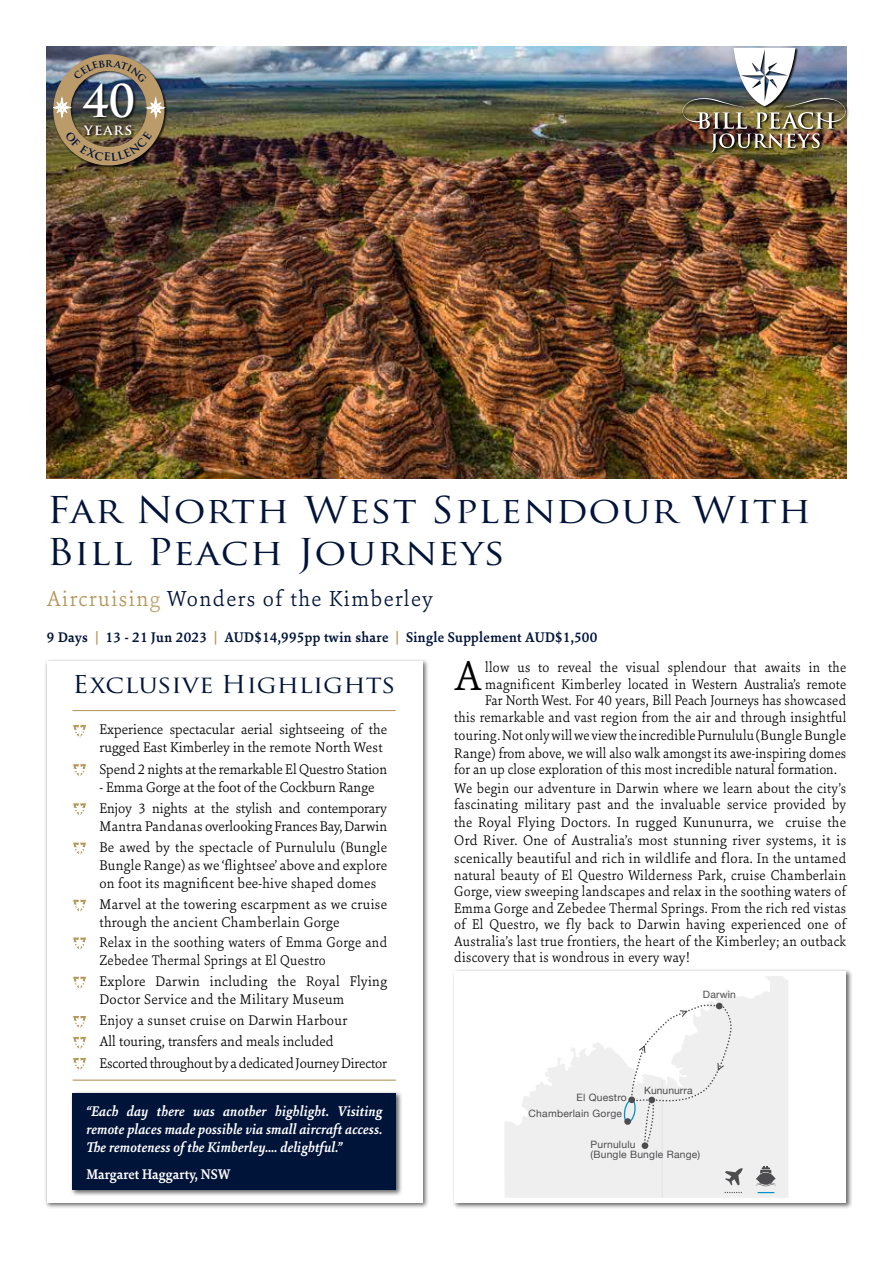
<style>
.page{position:relative;width:893px;height:1263px;background:#fff}
.page>*{position:absolute;margin:0;border:0;box-sizing:border-box;transform-origin:0 0}
.t1{font:300 45px "Sina Nova";color:#000}
.t2{font:700 43.95px "Trajan Pro";color:#fff}
.t3{font:36px/42px "Trajan Pro";letter-spacing:.02em;color:#001339;scale:1.1 1}
.t4{font:24px "Trajan Pro";letter-spacing:.005em;color:#001339;scale:1.1 1}
.t5{font:300 23.25px "Sina Nova";letter-spacing:.06em;color:#001339}
.t6{font:300 15px/16.5px "Sina Nova";letter-spacing:.01em;color:#000;scale:.96 1}
.t7{font:300 15px/18px "Sina Nova";letter-spacing:.01em;color:#000}
.t8{font:italic 700 15px/18px "Sina Nova";color:#fff;text-align:justify;scale:.95 1}
.t9{font:700 15px "Sina Nova";letter-spacing:.02em;color:#001339}
.t10{font:700 15px "Sina Nova";color:#fff;scale:.95 1}
.t11{font:700 14.7px "Trajan Pro";letter-spacing:.07em;color:#fff}
.t12{font:10.2px/10.2px "Helvetica Neue";letter-spacing:.02em;color:#4d4d4f}
.t13{font:10.2px "Helvetica Neue";color:#4d4d4f}
.s1{color:#b4975a}
.s2{color:#bfa772}
</style>
<div class="page">
<img style="left:47px;top:47px;width:799px;height:431px">
<div style="left:44px;top:659px;width:385px;height:550px;background:#000;opacity:.6"></div>
<div style="left:47px;top:661px;width:376px;height:541px;background:#fff"></div>
<hr style="left:72px;top:710px;width:324px;height:1px;background:#b4975a">
<div style="left:70px;top:1090px;width:332px;height:106px;background:#000;opacity:.6"></div>
<div style="left:72px;top:1093px;width:324px;height:96px;background:#001339"></div>
<hr style="left:73px;top:1079px;width:323px;height:2px;background:#b4975a">
<svg style="left:682px;top:47px;width:166px;height:109px"></svg>
<img style="left:683px;top:48px;width:162px;height:105px">
<div style="left:452px;top:968px;width:401px;height:241px;background:#000;opacity:.6"></div>
<div style="left:454px;top:971px;width:392px;height:231px;background:#fff"></div>
<svg style="left:505px;top:976px;width:283px;height:222px;fill:#efeff0"></svg>
<hr style="left:662px;top:1079px;width:1px;height:119px;background:#dcddde">
<svg style="left:725px;top:1168px;width:18px;height:17px"></svg>
<svg style="left:725px;top:1192px;width:18px;height:1px"></svg>
<svg style="left:758px;top:1192px;width:16px;height:1px"></svg>
<svg style="left:756px;top:1166px;width:20px;height:20px"></svg>
<svg style="left:623px;top:1001px;width:109px;height:147px"></svg>
<div style="left:642px;top:1142px;width:6px;height:7px;background:#4d4d4f;border-radius:50%"></div>
<svg style="left:73px;top:725px;width:14px;height:12px"></svg>
<svg style="left:72px;top:1037px;width:15px;height:12px"></svg>
<svg style="left:73px;top:842px;width:13px;height:13px"></svg>
<svg style="left:73px;top:803px;width:14px;height:13px"></svg>
<svg style="left:73px;top:763px;width:14px;height:14px"></svg>
<svg style="left:73px;top:937px;width:13px;height:13px"></svg>
<svg style="left:73px;top:976px;width:13px;height:13px"></svg>
<svg style="left:73px;top:899px;width:13px;height:13px"></svg>
<svg style="left:72px;top:1016px;width:15px;height:12px"></svg>
<svg style="left:73px;top:1058px;width:14px;height:12px"></svg>
<div style="left:53px;top:53px;width:115px;height:115px;background:#000;opacity:.75"></div>
<img style="left:53px;top:54px;width:112px;height:111px">
<h2 class="t2" style="left:83px;top:74px;width:54px">40</h2>
<p class="t11" style="left:84px;top:120px;width:50px">YEARS</p>
<h3 class="t3" style="left:47px;top:488px;width:696px">Far North West Splendour With<br>Bill Peach Journeys</h3>
<h3 class="t5" style="left:47px;top:583px;width:388px"><span class="s1">Aircruisin</span><span class="s2">g</span> Wonders of the Kimberley</h3>
<p class="t9" style="left:47px;top:628px;width:552px">9 Days <span class="s1">|</span> 13 - 21 Jun 2023 <span class="s1">|</span> AUD$14,995pp twin share <span class="s1">|</span> Single Supplement AUD$1,500</p>
<h3 class="t4" style="left:72px;top:669px;width:295px">Exclusive Highlights</h3>
<p class="t7" style="left:72px;top:720px;width:316px;text-align:right">* Experience spectacular aerial sightseeing of the rugged East Kimberley in the remote North West</p>
<p class="t7" style="left:72px;top:759px;width:316px">* Spend 2 nights at the remarkable El Questro Station</p>
<p class="t7" style="left:72px;top:776px;width:316px;line-height:21.1px;text-indent:27px">- Emma Gorge at the foot of the Cockburn Range<br>* Enjoy 3 nights at the stylish and contemporary</p>
<p class="t7" style="left:72px;top:815px;width:316px;line-height:21.1px;text-align:right">Mantra Pandanas overlooking Frances Bay, Darwin<br>* Be awed by the spectacle of Purnululu (Bungle</p>
<p class="t7" style="left:99px;top:856px;width:289px">Bungle Range) as we ‘flightsee’ above and explore on foot its magnificent bee-hive shaped domes</p>
<p class="t7" style="left:99px;top:895px;width:289px;text-indent:-27px">* Marvel at the towering escarpment as we cruise through the ancient Chamberlain Gorge</p>
<p class="t6" style="left:99px;top:932px;width:301px;line-height:18px;text-indent:-27px">* Relax in the soothing waters of Emma Gorge and<br>Zebedee Thermal Springs at El Questro</p>
<p class="t7" style="left:99px;top:972px;width:289px;text-indent:-27px">* Explore Darwin including the Royal Flying<br>Doctor Service and the Military Museum</p>
<p class="t7" style="left:72px;top:1009px;width:316px;line-height:21.1px">* Enjoy a sunset cruise on Darwin Harbour<br>* All touring, transfers and meals included<br>* Escorted throughout by a dedicated Journey Director</p>
<p class="t8" style="left:86px;top:1102px;width:313px">“Each day there was another highlight. Visiting remote places made possible via small aircraft access.<br>The remoteness of the Kimberley.... delightful.”</p>
<p class="t10" style="left:86px;top:1164px;width:153px">Margaret Haggarty, NSW</p>
<p class="t6" style="left:454px;top:658px;width:410px;text-align:right">llow us to reveal the visual splendour that awaits in the magnificent Kimberley located in Western Australia’s remote<br>Far North West. For 40 years, Bill Peach Journeys has showcased<br>this remarkable and vast region from the air and through insightful</p>
<p class="t6" style="left:454px;top:725px;width:410px;line-height:18px">touring. Not only will we view the incredible Purnululu (Bungle Bungle<br>Range) from above, we will also walk amongst its awe-inspiring domes</p>
<p class="t6" style="left:454px;top:759px;width:410px;line-height:18.6px">for an up close exploration of this most incredible natural formation.<br>We begin our adventure in Darwin where we learn about the city’s</p>
<p class="t6" style="left:454px;top:795px;width:410px;line-height:18px;text-align:justify">fascinating military past and the invaluable service provided by the Royal Flying Doctors. In rugged Kununurra, we cruise the Ord River. One of Australia’s most stunning river systems, it is scenically beautiful and rich in wildlife and flora. In the untamed</p>
<p class="t6" style="left:454px;top:866px;width:410px;text-align:justify">natural beauty of El Questro Wilderness Park, cruise Chamberlain Gorge, view sweeping landscapes and relax in the soothing waters of Emma Gorge and Zebedee Thermal Springs. From the rich red vistas of El Questro, we fly back to Darwin having experienced one of Australia’s last true frontiers, the heart of the Kimberley; an outback discovery that is wondrous in every way!</p>
<h1 class="t1" style="left:454px;top:646px;width:29px">A</h1>
<p class="t12" style="left:703px;top:989px;width:34px">Darwin</p>
<p class="t12" style="left:529px;top:1090px;width:100px;line-height:16px;text-indent:48px">El Questro<br>Chamberlain Gorge</p>
<p class="t13" style="left:644px;top:1083px;width:50px">Kununurra</p>
<p class="t12" style="left:591px;top:1140px;width:111px">Purnululu<br>(Bungle Bungle Range)</p>
</div>
